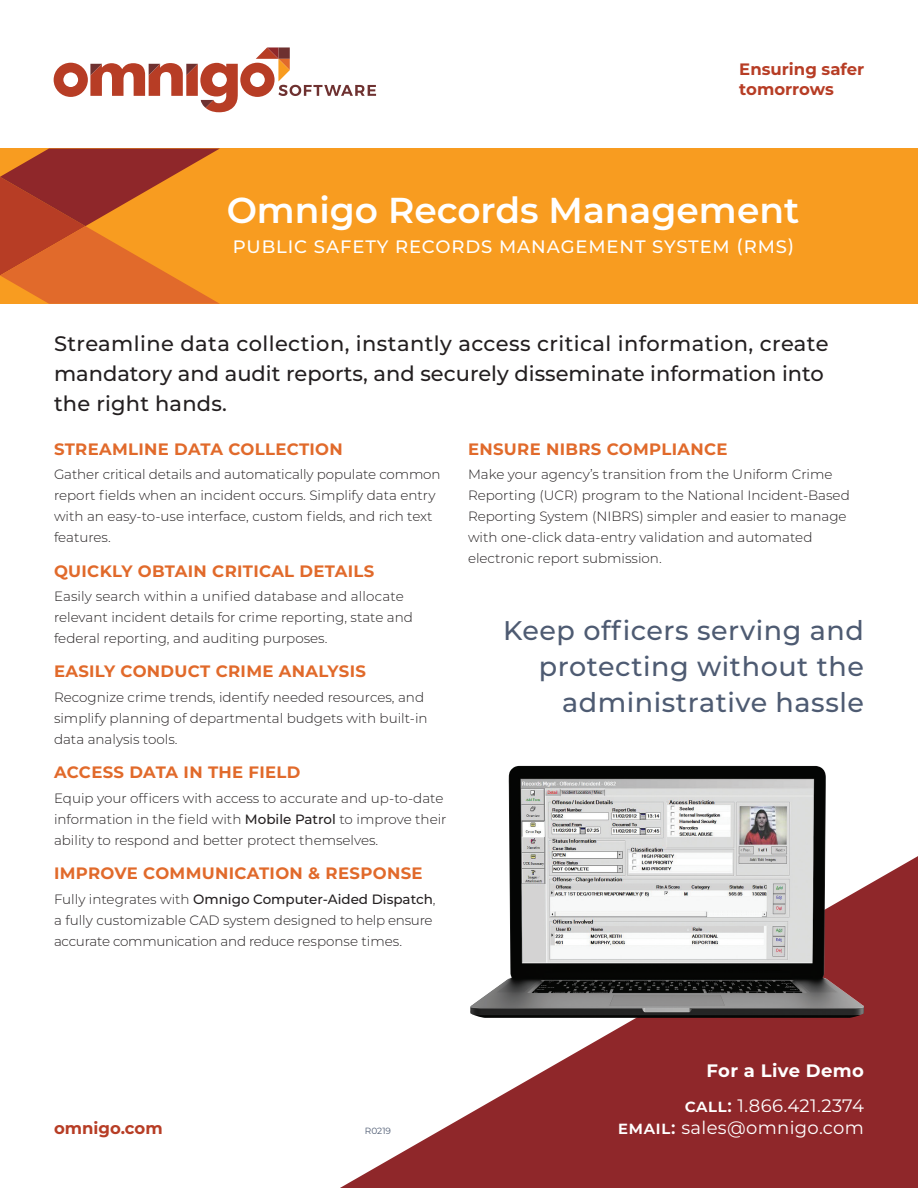
<style>
.page{position:relative;width:918px;height:1188px;background:#fff}
.page>*{position:absolute;margin:0;border:0;box-sizing:border-box;transform-origin:0 0}
.t1{font:600 36px "Montserrat";color:#fff}
.t2{font:500 27px/36px "Montserrat";letter-spacing:.02em;color:#4e5b72;text-align:right}
.t3{font:500 21px/30px "Montserrat";letter-spacing:.01em;color:#231f20}
.t4{font:18px/35.1px "Montserrat";letter-spacing:.02em;color:#fff;text-align:right}
.t5{font:500 18px "Montserrat";letter-spacing:.05em;color:#fff}
.t6{font:700 16.5px "Montserrat";letter-spacing:.02em;color:#e16a2b}
.t7{font:700 16.5px/19.8px "Montserrat";color:#b73d25}
.t8{font:300 13.5px/21px "Montserrat";color:#231f20}
.t9{font:300 13.5px/21px "Montserrat";letter-spacing:-.02em;color:#231f20}
.t10{font:9px "Montserrat";color:#4e5b72}
.s1{font-weight:500}
.s2{font-weight:700}
.s3{font-weight:600}
</style>
<div class="page">
<div style="left:0;top:148px;width:918px;height:156px;background:#f89c20"></div>
<svg style="left:0;top:148px;width:220px;height:156px"></svg>
<svg style="left:340px;top:856px;width:578px;height:332px;fill:#8f272a"></svg>
<svg style="left:54px;top:47px;width:322px;height:65px"></svg>
<img style="left:470px;top:766px;width:394px;height:252px">
<p class="t7" style="left:739px;top:59px;width:127px">Ensuring safer tomorrows</p>
<h1 class="t1" style="left:227px;top:185px;width:574px">Omnigo Records Management</h1>
<h3 class="t5" style="left:233px;top:234px;width:563px">PUBLIC SAFETY RECORDS MANAGEMENT SYSTEM (RMS)</h3>
<h3 class="t3" style="left:54px;top:328px;width:776px">Streamline data collection, instantly access critical information, create mandatory and audit reports, and securely disseminate information into the right hands.</h3>
<p class="t6" style="left:54px;top:437px;width:290px">STREAMLINE DATA COLLECTION</p>
<p class="t8" style="left:54px;top:463px;width:388px">Gather critical details and automatically populate common report fields when an incident occurs. Simplify data entry with an easy-to-use interface, custom fields, and rich text features.</p>
<p class="t6" style="left:54px;top:559px;width:322px">QUICKLY OBTAIN CRITICAL DETAILS</p>
<p class="t8" style="left:54px;top:585px;width:361px">Easily search within a unified database and allocate relevant incident details for crime reporting, state and federal reporting, and auditing purposes.</p>
<p class="t6" style="left:54px;top:660px;width:313px">EASILY CONDUCT CRIME ANALYSIS</p>
<p class="t8" style="left:54px;top:686px;width:375px">Recognize crime trends, identify needed resources, and simplify planning of departmental budgets with built-in data analysis tools.</p>
<p class="t6" style="left:54px;top:761px;width:248px">ACCESS DATA IN THE FIELD</p>
<p class="t8" style="left:54px;top:787px;width:394px">Equip your officers with access to accurate and up-to-date information in the field with <span class="s1">Mobile Patrol</span> to improve their ability to respond and better protect themselves.</p>
<p class="t6" style="left:54px;top:861px;width:370px">IMPROVE COMMUNICATION &amp; RESPONSE</p>
<p class="t9" style="left:54px;top:888px;width:383px">Fully integrates with <span class="s1">Omnigo Computer-Aided Dispatch</span>, a fully customizable CAD system designed to help ensure accurate communication and reduce response times.</p>
<p class="t6" style="left:468px;top:437px;width:261px">ENSURE NIBRS COMPLIANCE</p>
<p class="t8" style="left:468px;top:463px;width:383px">Make your agency’s transition from the Uniform Crime Reporting (UCR) program to the National Incident-Based Reporting System (NIBRS) simpler and easier to manage with one-click data-entry validation and automated electronic report submission.</p>
<h2 class="t2" style="left:503px;top:612px;width:362px">Keep officers serving and protecting without the administrative hassle</h2>
<p class="t7" style="left:54px;top:1117px;width:110px">omnigo.com</p>
<p class="t10" style="left:365px;top:1125px;width:28px">R0219</p>
<h3 class="t4" style="left:685px;top:1052px;width:181px"><span class="s2">For a Live Demo </span><span class="s3">call:</span> 1.866.421.2374</h3>
<h3 class="t4" style="left:618px;top:1109px;width:248px"><span class="s3">email:</span> sales@omnigo.com</h3>
</div>
